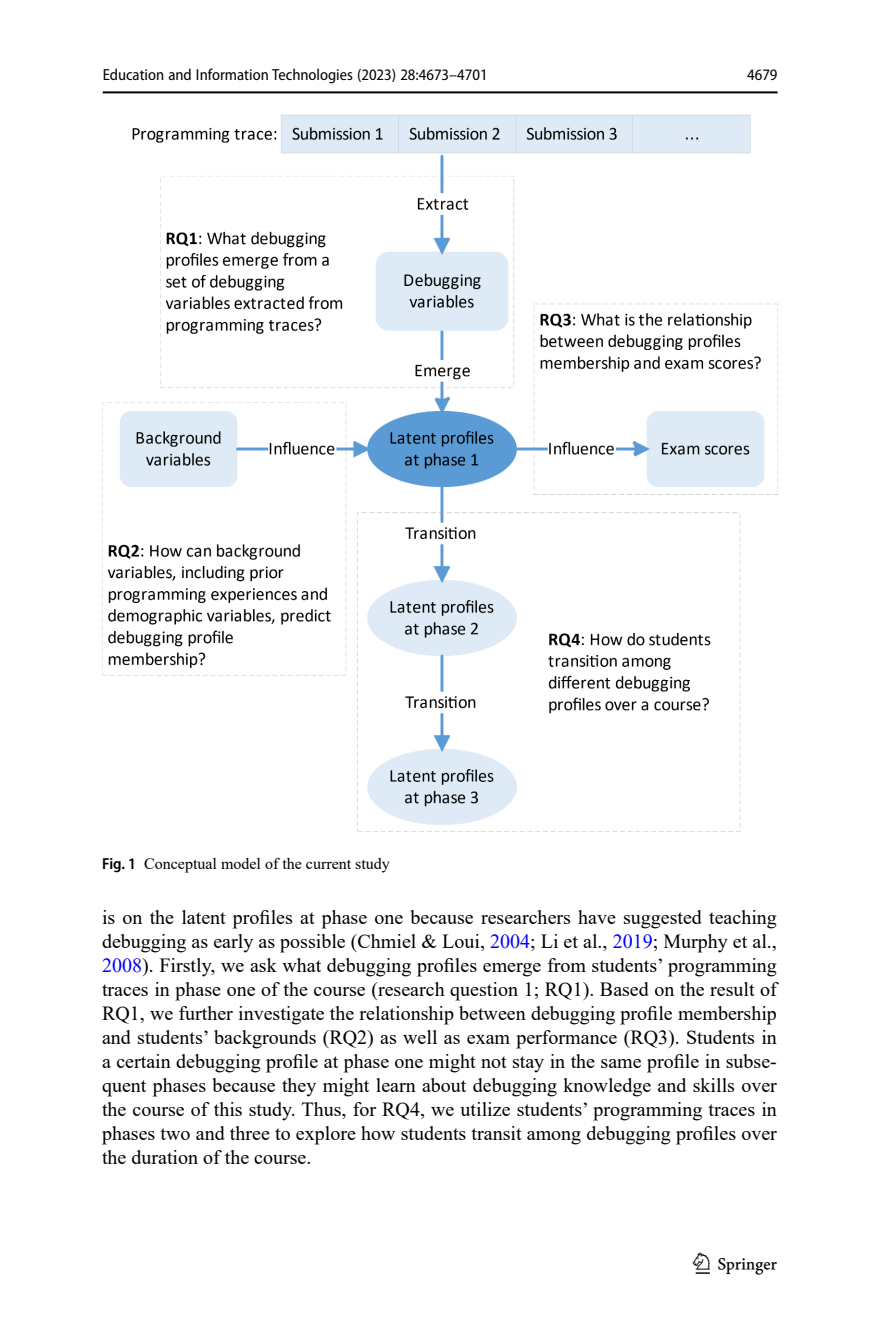
<style>
.page{position:relative;width:879px;height:1333px;background:#fff}
.page>*{position:absolute;margin:0;border:0;box-sizing:border-box;transform-origin:0 0}
.t1{font:30px "Springnew";color:#000}
.Body_Text_Indent{font:20px/24px "Times New Roman";color:#000;text-align:justify}
.t2{font:semi-condensed 16px "Myriad Pro";color:#000}
.Figure_Caption{font:16px "Times New Roman";color:#000}
.s1{font-family:"Myriad Pro";font-weight:600;font-stretch:semi-condensed}
.s2{color:#00f}
</style>
<div class="page">
<hr style="left:103px;top:91px;width:674px;height:2px;background:#000">
<img style="left:102px;top:114px;width:675px;height:718px">
<p class="t2" style="left:103px;top:66px;width:386px">Education and Information Technologies (2023) 28:4673–4701</p>
<p class="t2" style="left:747px;top:66px;width:32px">4679</p>
<p class="Figure_Caption" style="left:102px;top:851px;width:289px"><span class="s1">Fig. 1</span> Conceptual model of the current study</p>
<p class="Body_Text_Indent" style="left:102px;top:904px;width:676px">is on the latent profiles at phase one because researchers have suggested teaching debugging as early as possible (Chmiel &amp; Loui, <span class="s2">2004</span>; Li et al., <span class="s2">2019</span>; Murphy et al., <span class="s2">2008</span>). Firstly, we ask what debugging profiles emerge from students’ programming traces in phase one of the course (research question 1; RQ1). Based on the result of RQ1, we further investigate the relationship between debugging profile membership and students’ backgrounds (RQ2) as well as exam performance (RQ3). Students in a certain debugging profile at phase one might not stay in the same profile in subse&shy;quent phases because they might learn about debugging knowledge and skills over the course of this study. Thus, for RQ4, we utilize students’ programming traces in phases two and three to explore how students transit among debugging profiles over the duration of the course.</p>
<h1 class="t1" style="left:696px;top:1246px;width:83px">1 3</h1>
</div>
